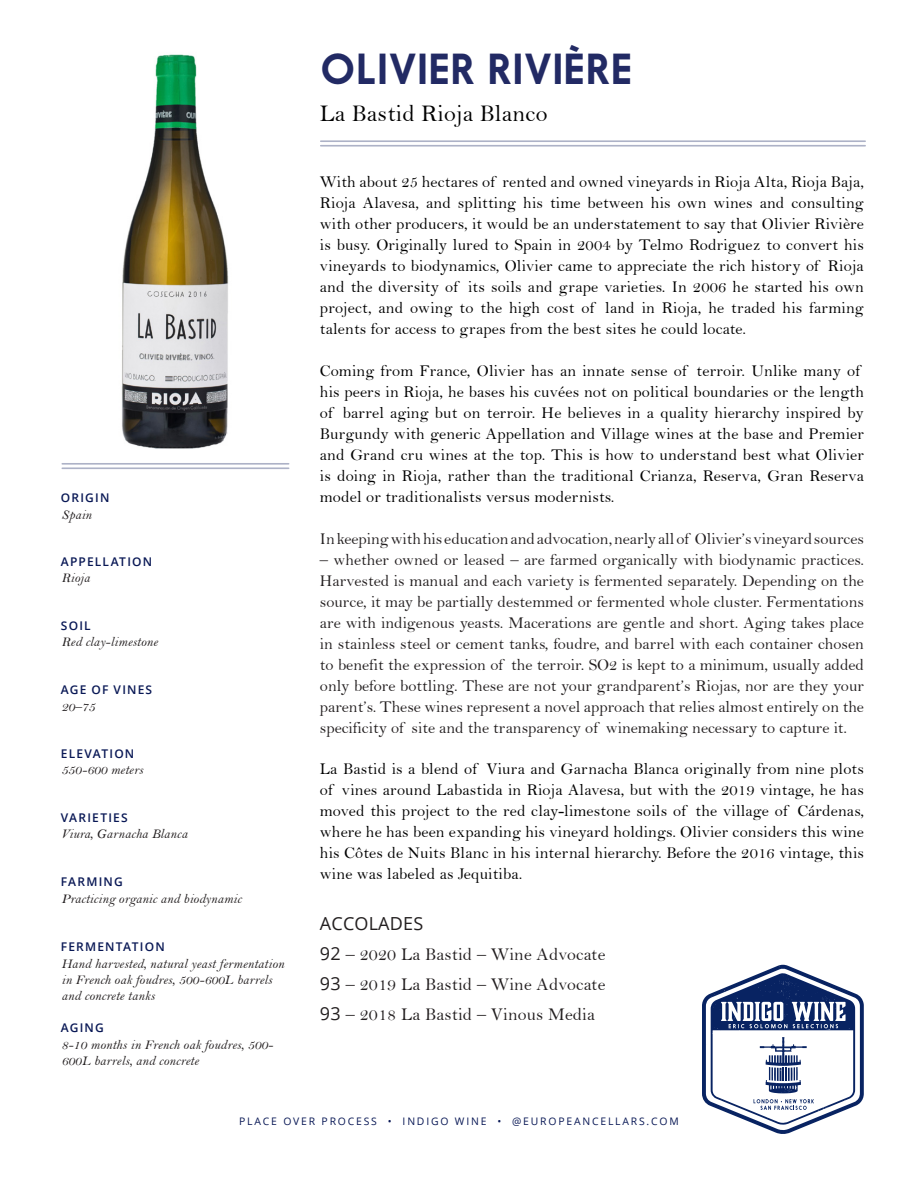
<style>
.page{position:relative;width:918px;height:1188px;background:#fff}
.page>*{position:absolute;margin:0;border:0;box-sizing:border-box;transform-origin:0 0}
.t1{font:500 40.5px "Nanami Pro";letter-spacing:.02em;color:#222a64}
.t2{font:24px "Bell";letter-spacing:.01em;color:#000}
.t3{font:18px "Bell";letter-spacing:.01em;color:#231f20}
.t4{font:18px "Open Sans";letter-spacing:.01em;color:#231f20}
.t5{font:16.5px/21px "Bell";letter-spacing:.01em;color:#000;text-align:justify}
.t6{font:16.5px/21px "Bell";color:#231f20;text-align:justify}
.t7{font:13.5px/16.2px "Bell MT Italic";letter-spacing:.01em;color:#231f20}
.t8{font:600 12px "Open Sans";letter-spacing:.095em;color:#091855}
.t9{font:10.35px "Open Sans";letter-spacing:.175em;color:#091855}
.s1{font-family:"Open Sans"}
</style>
<div class="page">
<hr style="left:62px;top:467px;width:227px;height:2px;background:#091855">
<hr style="left:62px;top:463px;width:227px;height:2px;background:#091855">
<hr style="left:321px;top:145px;width:544px;height:2px;background:#091855">
<hr style="left:321px;top:140px;width:544px;height:2px;background:#091855">
<svg style="left:702px;top:965px;width:162px;height:169px"></svg>
<img style="left:122px;top:54px;width:107px;height:395px">
<h1 class="t1" style="left:320px;top:44px;width:314px">OLIVIER RIVIÈRE</h1>
<p class="t8" style="left:61px;top:490px;width:50px">ORIGIN</p>
<p class="t7" style="left:61px;top:506px;width:32px">Spain</p>
<p class="t8" style="left:61px;top:553px;width:93px">APPELLATION</p>
<p class="t7" style="left:61px;top:569px;width:30px">Rioja</p>
<p class="t8" style="left:61px;top:617px;width:31px">SOIL</p>
<p class="t7" style="left:61px;top:634px;width:98px">Red clay-limestone</p>
<p class="t8" style="left:61px;top:682px;width:93px">AGE OF VINES</p>
<p class="t7" style="left:61px;top:698px;width:35px">20–75</p>
<p class="t8" style="left:61px;top:745px;width:75px">ELEVATION</p>
<p class="t7" style="left:61px;top:762px;width:83px">550-600 meters</p>
<p class="t8" style="left:61px;top:809px;width:68px">VARIETIES</p>
<p class="t7" style="left:61px;top:826px;width:128px">Viura, Garnacha Blanca</p>
<p class="t8" style="left:61px;top:873px;width:63px">FARMING</p>
<p class="t7" style="left:61px;top:891px;width:182px">Practicing organic and biodynamic</p>
<p class="t8" style="left:61px;top:938px;width:105px">FERMENTATION</p>
<p class="t7" style="left:61px;top:955px;width:224px">Hand harvested, natural yeast fermentation in French oak foudres, 500-600L barrels and concrete tanks</p>
<p class="t7" style="left:61px;top:1037px;width:213px">8-10 months in French oak foudres, 500-<br>600L barrels, and concrete</p>
<p class="t8" style="left:61px;top:1019px;width:44px">AGING</p>
<p class="t2" style="left:320px;top:99px;width:229px">La Bastid Rioja Blanco</p>
<p class="t5" style="left:320px;top:171px;width:546px">With about 25 hectares of rented and owned vineyards in Rioja Alta, Rioja Baja, Rioja Alavesa, and splitting his time between his own wines and consulting with other producers, it would be an understatement to say that Olivier Rivière is busy. Originally lured to Spain in 2004 by Telmo Rodriguez to convert his vineyards to biodynamics, Olivier came to appreciate the rich history of Rioja and the diversity of its soils and grape varieties. In 2006 he started his own project, and owing to the high cost of land in Rioja, he traded his farming talents for access to grapes from the best sites he could locate.</p>
<p class="t5" style="left:320px;top:360px;width:546px;text-align:left">Coming from France, Olivier has an innate sense of terroir. Unlike many of his peers in Rioja, he bases his cuvées not on political boundaries or the length of barrel aging but on terroir. He believes in a quality hierarchy inspired by Burgundy with generic Appellation and Village wines at the base and Premier and Grand cru wines at the top. This is how to understand best what Olivier is doing in Rioja, rather than the traditional Crianza, Reserva, Gran Reserva model or traditionalists versus modernists.</p>
<p class="t6" style="left:320px;top:528px;width:546px">In keeping with his education and advocation, nearly all of Olivier’s vineyard sources</p>
<p class="t6" style="left:320px;top:549px;width:546px">– whether owned or leased – are farmed organically with biodynamic practices.<br>Harvested is manual and each variety is fermented separately. Depending on the source, it may be partially destemmed or fermented whole cluster. Fermentations are with indigenous yeasts. Macerations are gentle and short. Aging takes place in stainless steel or cement tanks, foudre, and barrel with each container chosen to benefit the expression of the terroir. SO2 is kept to a minimum, usually added only before bottling. These are not your grandparent’s Riojas, nor are they your parent’s. These wines represent a novel approach that relies almost entirely on the specificity of site and the transparency of winemaking necessary to capture it.</p>
<p class="t5" style="left:320px;top:759px;width:546px">La Bastid is a blend of Viura and Garnacha Blanca originally from nine plots of vines around Labastida in Rioja Alavesa, but with the 2019 vintage, he has moved this project to the red clay-limestone soils of the village of Cárdenas, where he has been expanding his vineyard holdings. Olivier considers this wine his Côtes de Nuits Blanc in his internal hierarchy. Before the 2016 vintage, this wine was labeled as Jequitiba.</p>
<p class="t4" style="left:320px;top:912px;width:105px">ACCOLADES</p>
<p class="t3" style="left:320px;top:944px;width:287px"><span class="s1">92</span> – 2020 La Bastid – Wine Advocate</p>
<p class="t3" style="left:320px;top:974px;width:287px"><span class="s1">93</span> – 2019 La Bastid – Wine Advocate</p>
<p class="t3" style="left:320px;top:1004px;width:277px"><span class="s1">93</span> – 2018 La Bastid – Vinous Media</p>
<p class="t9" style="left:239px;top:1114px;width:441px">PLACE OVER PROCESS • INDIGO WINE • @EUROPEANCELLARS.COM</p>
</div>
